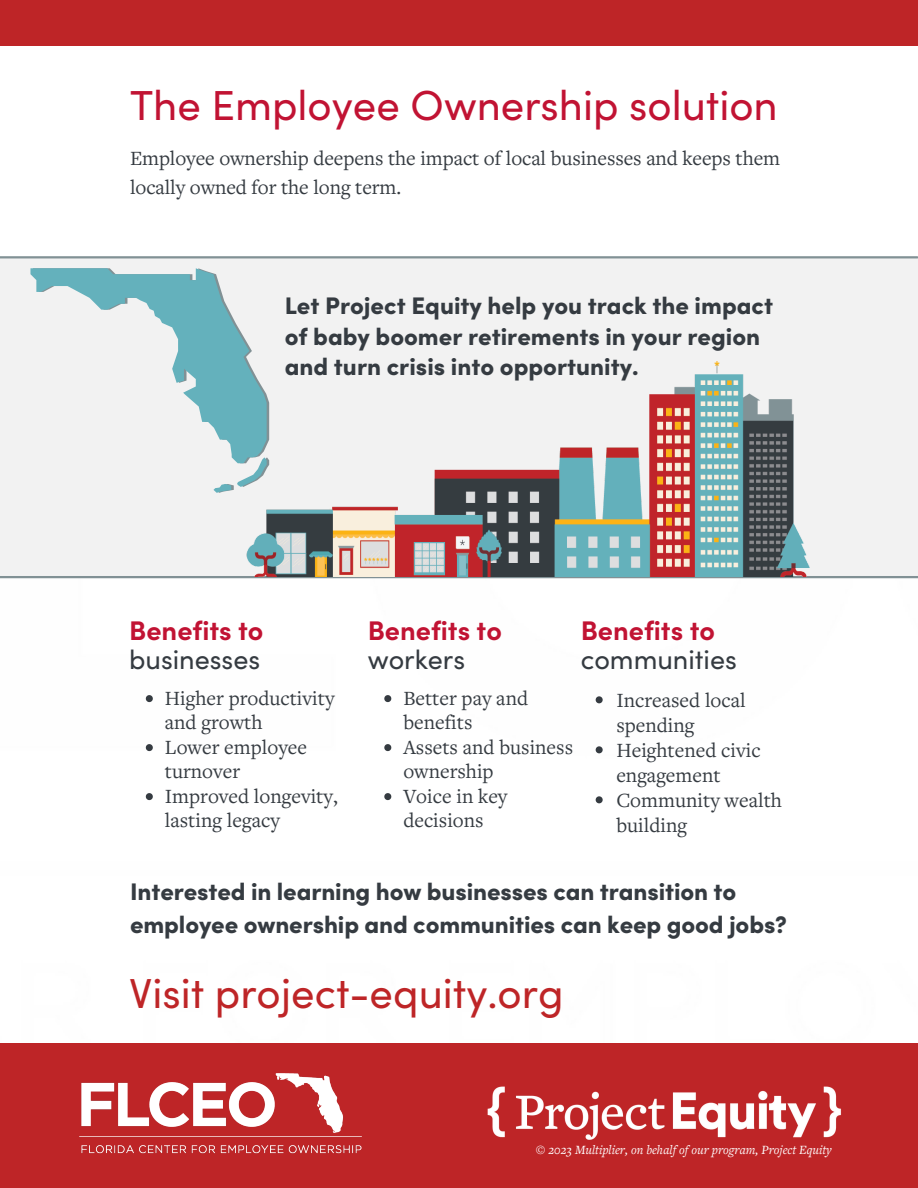
<style>
.page{position:relative;width:918px;height:1188px;background:#fff}
.page>*{position:absolute;margin:0;border:0;box-sizing:border-box;transform-origin:0 0}
.t1{font:42px "Sofia Pro";color:#c11333}
.t2{font:42px "Sofia Pro";color:#be2527}
.t3{font:700 27px "Sofia Pro";color:#c11333}
.t4{font:27px "Sofia Pro";color:#353b41}
.t5{font:900 24px/32.7px "Sofia Pro";color:#353b41}
.t6{font:21px/24.5px "Freight Text Pro";color:#353b41}
.t7{font:italic 13.05px "Freight Text Pro";color:#fff}
</style>
<div class="page">
<div style="left:0;top:0;width:918px;height:45px;background:#be2527"></div>
<div style="left:0;top:257px;width:918px;height:319px;background:#f2f2f2"></div>
<div style="left:0;top:1043px;width:918px;height:145px;background:#be2527"></div>
<hr style="left:0;top:576px;width:918px;height:2px;background:#819195">
<hr style="left:0;top:256px;width:917px;height:2px;background:#819195">
<img style="left:487px;top:1086px;width:354px;height:54px">
<svg style="left:146px;top:695px;width:7px;height:7px"></svg>
<svg style="left:146px;top:744px;width:7px;height:7px"></svg>
<svg style="left:146px;top:793px;width:7px;height:7px"></svg>
<svg style="left:384px;top:695px;width:7px;height:7px"></svg>
<svg style="left:384px;top:744px;width:7px;height:7px"></svg>
<svg style="left:384px;top:793px;width:7px;height:7px"></svg>
<svg style="left:596px;top:696px;width:7px;height:7px"></svg>
<svg style="left:596px;top:746px;width:7px;height:7px"></svg>
<svg style="left:596px;top:796px;width:7px;height:7px"></svg>
<img style="left:79px;top:1073px;width:283px;height:81px">
<svg style="left:30px;top:268px;width:222px;height:225px"></svg>
<img style="left:239px;top:362px;width:571px;height:215px">
<p class="t1" style="left:130px;top:77px;width:649px">The Employee Ownership solution</p>
<p class="t6" style="left:130px;top:143px;width:652px;line-height:29.2px">Employee ownership deepens the impact of local businesses and keeps them locally owned for the long term.</p>
<p class="t5" style="left:285px;top:290px;width:490px;line-height:30.3px">Let Project Equity help you track the impact of baby boomer retirements in your region</p>
<p class="t5" style="left:285px;top:350px;width:355px">and turn crisis into opportunity.</p>
<p class="t3" style="left:129px;top:613px;width:136px">Benefits to</p>
<p class="t4" style="left:129px;top:642px;width:133px">businesses</p>
<p class="t3" style="left:368px;top:613px;width:136px">Benefits to</p>
<p class="t4" style="left:368px;top:642px;width:99px">workers</p>
<p class="t3" style="left:581px;top:613px;width:136px">Benefits to</p>
<p class="t4" style="left:581px;top:642px;width:158px">communities</p>
<p class="t6" style="left:165px;top:685px;width:171px">Higher productivity and growth</p>
<p class="t6" style="left:165px;top:734px;width:144px">Lower employee turnover</p>
<p class="t6" style="left:165px;top:783px;width:174px">Improved longevity, lasting legacy</p>
<p class="t6" style="left:403px;top:685px;width:126px">Better pay and benefits</p>
<p class="t6" style="left:403px;top:734px;width:171px">Assets and business ownership</p>
<p class="t6" style="left:403px;top:783px;width:106px">Voice in key decisions</p>
<p class="t6" style="left:616px;top:687px;width:131px;line-height:25px">Increased local spending</p>
<p class="t6" style="left:616px;top:737px;width:146px;line-height:25px">Heightened civic engagement</p>
<p class="t6" style="left:616px;top:787px;width:167px;line-height:25px">Community wealth building</p>
<p class="t5" style="left:130px;top:875px;width:659px">Interested in learning how businesses can transition to employee ownership and communities can keep good jobs?</p>
<p class="t2" style="left:129px;top:966px;width:436px">Visit project-equity.org</p>
<p class="t7" style="left:536px;top:1141px;width:298px">© 2023 Multiplier, on behalf of our program, Project Equity</p>
</div>
